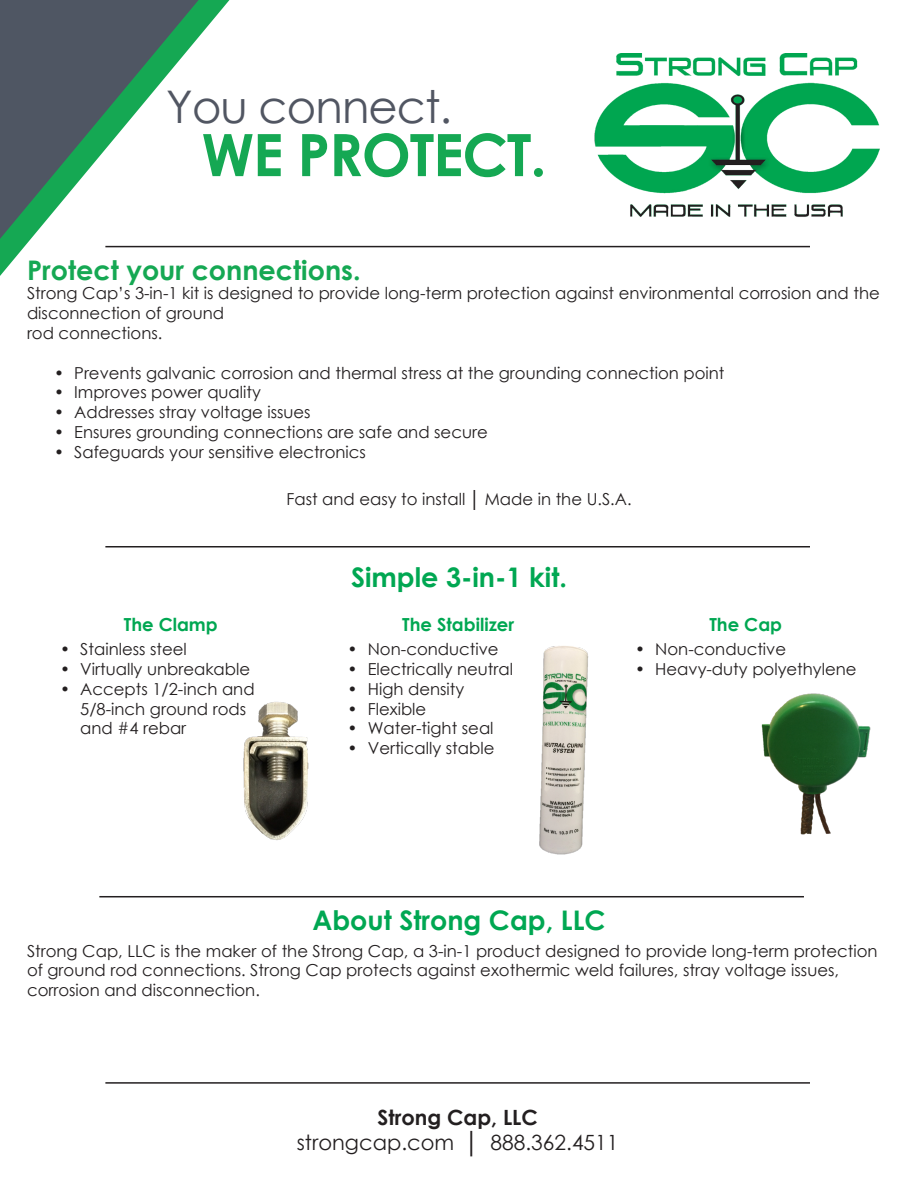
<style>
.page{position:relative;width:918px;height:1188px;background:#fff}
.page>*{position:absolute;margin:0;border:0;box-sizing:border-box;transform-origin:0 0}
.t1{font:700 58.5px "Century Gothic";letter-spacing:-.02em;color:#15a853}
.t2{font:45px "Century Gothic";letter-spacing:-.02em;color:#515662}
.t3{font:700 27px "Century Gothic";color:#00a752}
.t4{font:700 27px "Century Gothic";color:#15a853}
.t5{font:21px "Century Gothic";color:#231f20}
.t6{font:700 21px "Century Gothic";color:#231f20}
.t7{font:700 18px "Century Gothic";color:#00a752}
.t8{font:16.5px/19.8px "Century Gothic";color:#231f20}
.s1{font-family:"Arial Narrow"}
.s2{font-family:"Arial"}
</style>
<div class="page">
<svg style="left:0;top:0;width:229px;height:276px"></svg>
<img style="left:594px;top:54px;width:286px;height:163px">
<hr style="left:105px;top:246px;width:705px;height:1px;background:#231f20">
<hr style="left:105px;top:1082px;width:705px;height:2px;background:#231f20">
<img style="left:243px;top:702px;width:66px;height:138px">
<img style="left:539px;top:646px;width:50px;height:209px">
<img style="left:761px;top:693px;width:110px;height:142px">
<hr style="left:105px;top:546px;width:705px;height:2px;background:#231f20">
<hr style="left:99px;top:896px;width:705px;height:1px;background:#231f20">
<p class="t2" style="left:166px;top:75px;width:287px">You connect.</p>
<p class="t1" style="left:201px;top:111px;width:347px">WE PROTECT.</p>
<p class="t4" style="left:27px;top:249px;width:335px">Protect your connections.</p>
<p class="t8" style="left:27px;top:283px;width:854px">Strong Cap’s 3-in-1 kit is designed to provide long-term protection against environmental corrosion and the disconnection of ground</p>
<p class="t8" style="left:27px;top:323px;width:137px">rod connections.</p>
<p class="t8" style="left:54px;top:362px;width:672px">• Prevents galvanic corrosion and thermal stress at the grounding connection point</p>
<p class="t8" style="left:54px;top:382px;width:208px">• Improves power quality</p>
<p class="t8" style="left:54px;top:402px;width:258px">• Addresses stray voltage issues</p>
<p class="t8" style="left:54px;top:422px;width:435px">• Ensures grounding connections are safe and secure</p>
<p class="t8" style="left:54px;top:442px;width:313px">• Safeguards your sensitive electronics</p>
<p class="t8" style="left:286px;top:488px;width:347px">Fast and easy to install <span class="s1">│</span> Made in the U.S.A.</p>
<p class="t3" style="left:351px;top:557px;width:217px">Simple 3-in-1 kit.</p>
<p class="t7" style="left:124px;top:611px;width:95px">The Clamp</p>
<p class="t7" style="left:402px;top:611px;width:113px">The Stabilizer</p>
<p class="t7" style="left:709px;top:611px;width:74px">The Cap</p>
<p class="t8" style="left:60px;top:639px;width:128px">• Stainless steel</p>
<p class="t8" style="left:60px;top:659px;width:192px">• Virtually unbreakable</p>
<p class="t8" style="left:60px;top:679px;width:196px">• Accepts 1/2-inch and</p>
<p class="t8" style="left:80px;top:698px;width:167px">5/8-inch ground rods</p>
<p class="t8" style="left:80px;top:718px;width:107px">and #4 rebar</p>
<p class="t8" style="left:348px;top:639px;width:153px">• Non-conductive</p>
<p class="t8" style="left:348px;top:659px;width:167px">• Electrically neutral</p>
<p class="t8" style="left:348px;top:679px;width:118px">• High density</p>
<p class="t8" style="left:348px;top:698px;width:80px">• Flexible</p>
<p class="t8" style="left:348px;top:718px;width:148px">• Water-tight seal</p>
<p class="t8" style="left:348px;top:738px;width:148px">• Vertically stable</p>
<p class="t8" style="left:635px;top:639px;width:153px">• Non-conductive</p>
<p class="t8" style="left:635px;top:659px;width:223px">• Heavy-duty polyethylene</p>
<p class="t3" style="left:312px;top:899px;width:295px">About Strong Cap, LLC</p>
<p class="t8" style="left:27px;top:940px;width:852px">Strong Cap, LLC is the maker of the Strong Cap, a 3-in-1 product designed to provide long-term protection of ground rod connections. Strong Cap protects against exothermic weld failures, stray voltage issues, corrosion and disconnection.</p>
<p class="t6" style="left:377px;top:1101px;width:162px">Strong Cap, LLC</p>
<p class="t5" style="left:297px;top:1128px;width:323px">strongcap.com <span class="s2">│</span> 888.362.4511</p>
</div>
